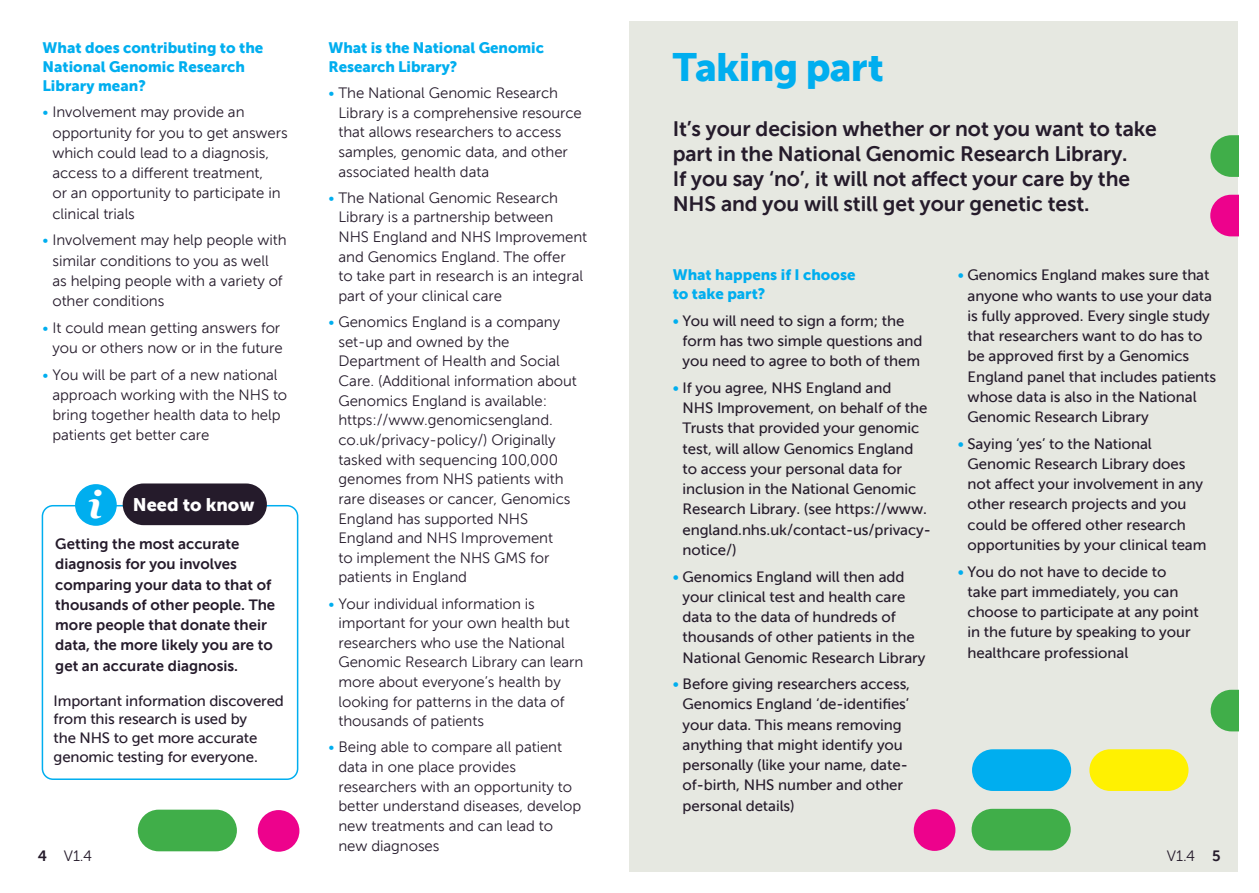
<style>
.page{position:relative;width:1259px;height:893px;background:#fff}
.page>*{position:absolute;margin:0;border:0;box-sizing:border-box;transform-origin:0 0}
.t1{font:39px "Museo Sans 900";letter-spacing:-.02em;color:#00aeef}
.t2{font:italic 700 37.8px "Georgia";color:#fff}
.t3{font:21px/25.2px "Museo Sans 700";letter-spacing:-.005em;color:#251b2b}
.t4{font:18px "Museo Sans 900";color:#fff}
.t5{font:15px/19.6px "Museo Sans 300";letter-spacing:-.005em;color:#251b2b}
.t6{font:15px/20.2px "Museo Sans 500";letter-spacing:-.005em;color:#251b2b}
.t7{font:15px/20.2px "Museo Sans 700";color:#251b2b}
.t8{font:15px/18.8px "Museo Sans 900";color:#00aeef}
.s1{color:#00aeef}
.s2{font-family:"Museo Sans 700"}
</style>
<div class="page">
<div style="left:42px;top:505px;width:256px;height:275px;border:2px solid #00aeef;border-radius:11px"></div>
<div style="left:629px;top:21px;width:609px;height:850px;background:#e6e8e1"></div>
<svg style="left:1210px;top:690px;width:28px;height:41px"></svg>
<svg style="left:1210px;top:135px;width:28px;height:42px"></svg>
<svg style="left:1210px;top:195px;width:28px;height:41px"></svg>
<div style="left:75px;top:484px;width:42px;height:42px;background:#00aeef;border-radius:50%"></div>
<div style="left:123px;top:483px;width:144px;height:42px;background:#251b2b;border-radius:21px"></div>
<div style="left:258px;top:810px;width:41px;height:42px;background:#ed028c;border-radius:50%"></div>
<div style="left:138px;top:810px;width:99px;height:41px;background:#40ae49;border-radius:21px"></div>
<div style="left:913px;top:809px;width:42px;height:42px;background:#ed028c;border-radius:50%"></div>
<div style="left:972px;top:749px;width:99px;height:42px;background:#00aeef;border-radius:21px"></div>
<div style="left:971px;top:809px;width:99px;height:41px;background:#40ae49;border-radius:21px"></div>
<div style="left:1089px;top:749px;width:99px;height:42px;background:#fff101;border-radius:21px"></div>
<p class="t8" style="left:328px;top:39px;width:217px">What is the National Genomic<br>Research Library?</p>
<p class="t5" style="left:338px;top:83px;width:245px;text-indent:-10px"><span class="s1">•</span> The National Genomic Research<br>Library is a comprehensive resource that allows researchers to access samples, genomic data, and other associated health data</p>
<p class="t5" style="left:338px;top:188px;width:250px;text-indent:-10px"><span class="s1">•</span> The National Genomic Research<br>Library is a partnership between<br>NHS England and NHS Improvement and Genomics England. The offer<br>to take part in research is an integral part of your clinical care</p>
<p class="t5" style="left:338px;top:312px;width:240px;text-indent:-10px"><span class="s1">•</span> Genomics England is a company set-up and owned by the<br>Department of Health and Social<br>Care. (Additional information about<br>Genomics England is available: https://www.genomicsengland. co.uk/privacy-policy/) Originally tasked with sequencing 100,000 genomes from NHS patients with rare diseases or cancer, Genomics<br>England has supported NHS<br>England and NHS Improvement<br>to implement the NHS GMS for patients in England</p>
<p class="t5" style="left:338px;top:594px;width:246px;text-indent:-10px"><span class="s1">•</span> Your individual information is important for your own health but researchers who use the National<br>Genomic Research Library can learn more about everyone’s health by looking for patterns in the data of thousands of patients</p>
<p class="t5" style="left:338px;top:737px;width:244px;text-indent:-10px"><span class="s1">•</span> Being able to compare all patient data in one place provides researchers with an opportunity to better understand diseases, develop new treatments and can lead to new diagnoses</p>
<p class="t8" style="left:43px;top:39px;width:222px">What does contributing to the<br>National Genomic Research<br>Library mean?</p>
<p class="t5" style="left:52px;top:102px;width:237px;line-height:20.2px;text-indent:-10px"><span class="s1">•</span> Involvement may provide an opportunity for you to get answers which could lead to a diagnosis, access to a different treatment,<br>or an opportunity to participate in clinical trials</p>
<p class="t5" style="left:52px;top:230px;width:236px;line-height:20.2px;text-indent:-10px"><span class="s1">•</span> Involvement may help people with similar conditions to you as well as helping people with a variety of other conditions</p>
<p class="t5" style="left:43px;top:318px;width:242px;line-height:20.2px;text-align:right"><span class="s1">•</span> It could mean getting answers for you or others now or in the future</p>
<p class="t5" style="left:52px;top:364px;width:236px;line-height:20.2px;text-indent:-10px"><span class="s1">•</span> You will be part of a new national approach working with the NHS to bring together health data to help patients get better care</p>
<h1 class="t1" style="left:672px;top:45px;width:213px">Taking part</h1>
<h3 class="t3" style="left:672px;top:116px;width:486px">It’s your decision whether or not you want to take part in the National Genomic Research Library.<br>If you say ‘no’, it will not affect your care by the NHS and you will still get your genetic test.</h3>
<p class="t6" style="left:967px;top:265px;width:250px;text-indent:-10px"><span class="s1">•</span> Genomics England makes sure that anyone who wants to use your data is fully approved. Every single study that researchers want to do has to be approved first by a Genomics England panel that includes patients whose data is also in the National Genomic Research Library</p>
<p class="t6" style="left:967px;top:433px;width:240px;text-indent:-10px"><span class="s1">•</span> Saying ‘yes’ to the National<br>Genomic Research Library does not affect your involvement in any other research projects and you could be offered other research opportunities by your clinical team</p>
<p class="t6" style="left:967px;top:561px;width:233px;text-indent:-10px"><span class="s1">•</span> You do not have to decide to take part immediately, you can choose to participate at any point in the future by speaking to your healthcare professional</p>
<p class="t8" style="left:672px;top:266px;width:184px">What happens if I choose to take part?</p>
<p class="t6" style="left:682px;top:310px;width:241px;text-indent:-10px"><span class="s1">•</span> You will need to sign a form; the form has two simple questions and you need to agree to both of them</p>
<p class="t6" style="left:682px;top:378px;width:250px;text-indent:-10px"><span class="s1">•</span> If you agree, NHS England and<br>NHS Improvement, on behalf of the<br>Trusts that provided your genomic test, will allow Genomics England to access your personal data for inclusion in the National Genomic<br>Research Library. (see https://www. england.nhs.uk/contact-us/privacy&shy;notice/)</p>
<p class="t6" style="left:682px;top:566px;width:244px;text-indent:-10px"><span class="s1">•</span> Genomics England will then add your clinical test and health care data to the data of hundreds of thousands of other patients in the National Genomic Research Library</p>
<p class="t6" style="left:682px;top:674px;width:229px;text-indent:-10px"><span class="s1">•</span> Before giving researchers access,<br>Genomics England ‘de-identifies’ your data. This means removing anything that might identify you personally (like your name, date&shy;of-birth, NHS number and other personal details)</p>
<h2 class="t2" style="left:88px;top:477px;width:15px">i</h2>
<p class="t7" style="left:55px;top:534px;width:221px">Getting the most accurate diagnosis for you involves comparing your data to that of thousands of other people. The more people that donate their data, the more likely you are to get an accurate diagnosis.</p>
<p class="t4" style="left:133px;top:494px;width:123px">Need to know</p>
<p class="t6" style="left:54px;top:691px;width:232px;line-height:18.8px">Important information discovered from this research is used by<br>the NHS to get more accurate genomic testing for everyone.</p>
<p class="t5" style="left:38px;top:846px;width:56px"><span class="s2">4</span> V1.4</p>
<p class="t5" style="left:1167px;top:846px;width:55px">V1.4 <span class="s2">5</span></p>
</div>
